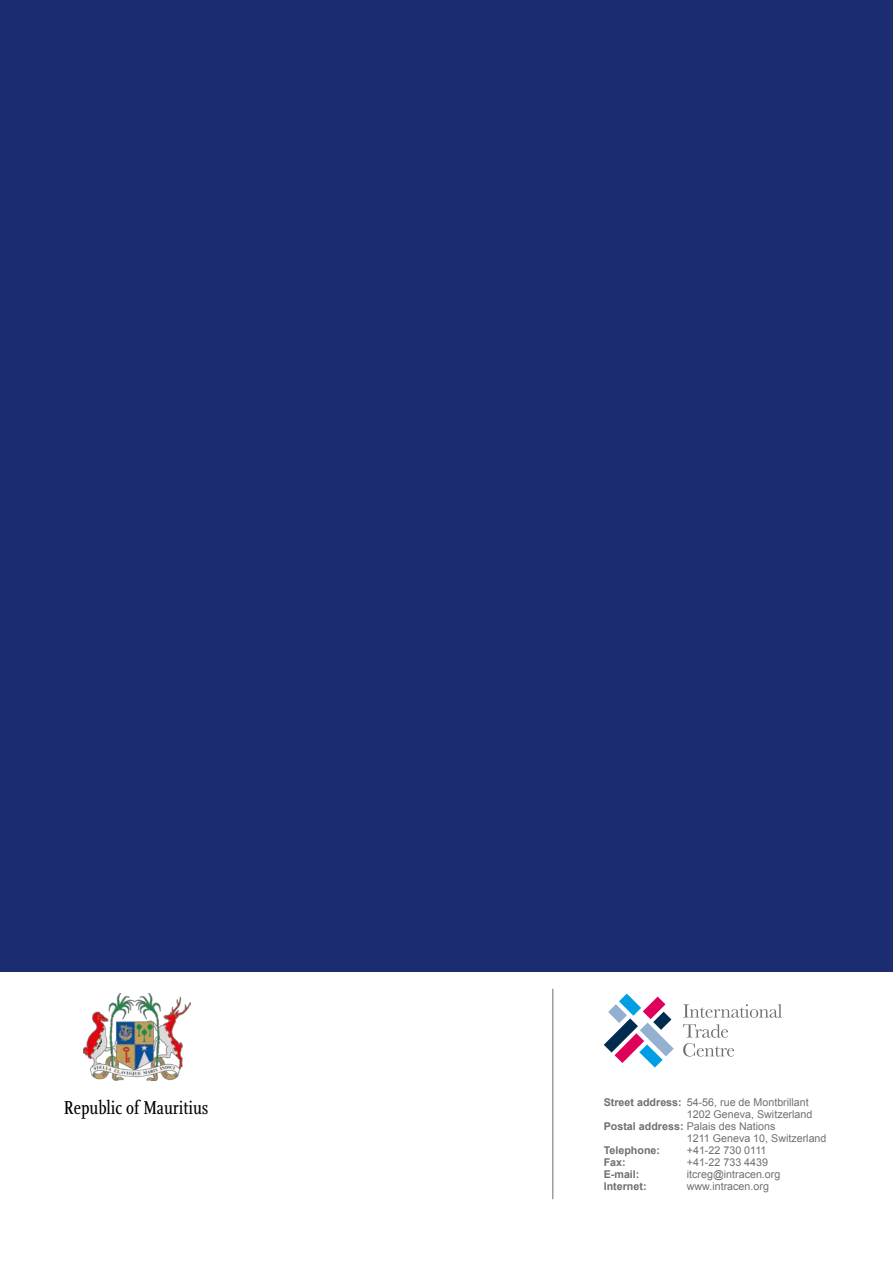
<style>
.page{position:relative;width:893px;height:1263px;background:#fff}
.page>*{position:absolute;margin:0;border:0;box-sizing:border-box;transform-origin:0 0}
.t1{font:19.5px "Scala Cond";color:#000}
.adresse{font:10.65px "Arial";color:#706f6f}
.adresse-2{font:700 10.65px "Arial";color:#706f6f}
.s1{font-weight:700}
</style>
<div class="page">
<div style="left:0;top:0;width:893px;height:972px;background:#1b2d70"></div>
<hr style="left:552px;top:989px;width:1px;height:210px;background:#706f6f">
<svg style="left:604px;top:993px;width:70px;height:74px"></svg>
<svg style="left:683px;top:1004px;width:99px;height:14px"></svg>
<svg style="left:683px;top:1024px;width:51px;height:33px"></svg>
<img style="left:83px;top:993px;width:108px;height:87px">
<p class="t1" style="left:64px;top:1097px;width:146px">Republic of Mauritius</p>
<p class="adresse" style="left:604px;top:1095px;width:207px"><span class="s1">Street address:</span> 54-56, rue de Montbrillant</p>
<p class="adresse" style="left:687px;top:1107px;width:127px">1202 Geneva, Switzerland</p>
<p class="adresse" style="left:604px;top:1119px;width:173px"><span class="s1">Postal address:</span> Palais des Nations</p>
<p class="adresse" style="left:687px;top:1131px;width:141px">1211 Geneva 10, Switzerland</p>
<p class="adresse-2" style="left:604px;top:1143px;width:58px">Telephone:</p>
<p class="adresse" style="left:687px;top:1143px;width:81px">+41-22 730 0111</p>
<p class="adresse-2" style="left:604px;top:1155px;width:24px">Fax:</p>
<p class="adresse" style="left:687px;top:1155px;width:83px">+41-22 733 4439</p>
<p class="adresse-2" style="left:604px;top:1167px;width:37px">E-mail:</p>
<p class="adresse" style="left:687px;top:1167px;width:95px">itcreg@intracen.org</p>
<p class="adresse-2" style="left:604px;top:1179px;width:44px">Internet:</p>
<p class="adresse" style="left:687px;top:1179px;width:84px">www.intracen.org</p>
</div>
